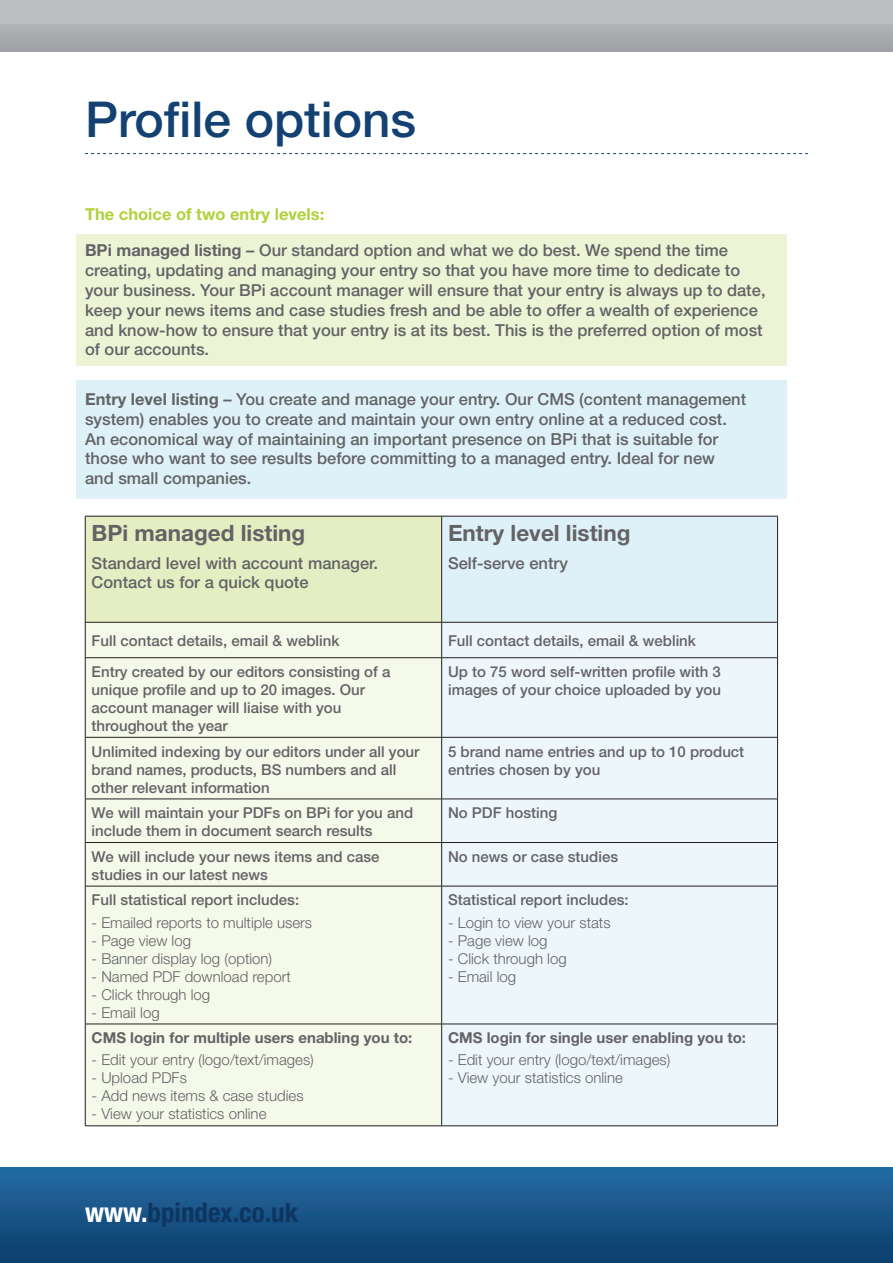
<style>
.page{position:relative;width:893px;height:1263px;background:#fff}
.page>*{position:absolute;margin:0;border:0;box-sizing:border-box;transform-origin:0 0}
.t1{font:500 49.5px "Helvetica Neue LT Std";color:#124172}
.t2{font:700 condensed 27px "Helvetica Neue LT Std";color:#0d3661}
.t3{font:700 22.5px "Helvetica Neue LT Std";color:#636366}
.t4{font:500 16.5px/19.8px "Helvetica Neue LT Std";color:#636366}
.t5{font:700 16.5px "Helvetica Neue LT Std";color:#b0d13a}
.t6{font:500 15px/18px "Helvetica Neue LT Std";color:#636366}
.t7{font:300 15px "Helvetica Neue LT Std";color:#636366}
.t8{font:700 15px "Helvetica Neue LT Std";color:#636366}
.s1{font-weight:700}
.s2{color:#fff}
</style>
<div class="page">
<div style="left:77px;top:235px;width:710px;height:131px;background:#ecf4d5"></div>
<div style="left:77px;top:381px;width:710px;height:118px;background:#def0f8"></div>
<div style="left:0;top:1167px;width:893px;height:96px;background:linear-gradient(to bottom,#246ba3,#0c3e6d)"></div>
<div style="left:0;top:0;width:893px;height:52px;background:#bcbdc0"></div>
<div style="left:0;top:25px;width:893px;height:26px;background:#a8aaad"></div>
<svg style="left:85px;top:153px;width:723px;height:1px"></svg>
<div style="left:85px;top:516px;width:357px;height:106px;background:#e4eec2"></div>
<div style="left:442px;top:516px;width:336px;height:106px;background:#def0f8"></div>
<div style="left:86px;top:623px;width:355px;height:502px;background:#f5f9e9"></div>
<div style="left:442px;top:623px;width:335px;height:502px;background:#edf7fb"></div>
<hr style="left:85px;top:516px;width:357px;height:1px;background:#231f20">
<hr style="left:85px;top:516px;width:1px;height:106px;background:#231f20">
<hr style="left:442px;top:516px;width:336px;height:1px;background:#231f20">
<hr style="left:441px;top:516px;width:1px;height:106px;background:#231f20">
<hr style="left:777px;top:516px;width:1px;height:106px;background:#231f20">
<hr style="left:85px;top:622px;width:357px;height:1px;background:#231f20">
<hr style="left:85px;top:622px;width:1px;height:35px;background:#231f20">
<hr style="left:442px;top:622px;width:336px;height:1px;background:#231f20">
<hr style="left:441px;top:622px;width:1px;height:35px;background:#231f20">
<hr style="left:777px;top:622px;width:1px;height:35px;background:#231f20">
<hr style="left:85px;top:657px;width:357px;height:1px;background:#231f20">
<hr style="left:85px;top:658px;width:1px;height:79px;background:#231f20">
<hr style="left:442px;top:657px;width:336px;height:1px;background:#231f20">
<hr style="left:441px;top:658px;width:1px;height:79px;background:#231f20">
<hr style="left:777px;top:658px;width:1px;height:79px;background:#231f20">
<hr style="left:85px;top:737px;width:357px;height:1px;background:#231f20">
<hr style="left:85px;top:737px;width:1px;height:62px;background:#231f20">
<hr style="left:442px;top:737px;width:336px;height:1px;background:#231f20">
<hr style="left:441px;top:737px;width:1px;height:62px;background:#231f20">
<hr style="left:777px;top:737px;width:1px;height:62px;background:#231f20">
<hr style="left:85px;top:799px;width:357px;height:1px;background:#231f20">
<hr style="left:85px;top:799px;width:1px;height:43px;background:#231f20">
<hr style="left:442px;top:799px;width:336px;height:1px;background:#231f20">
<hr style="left:441px;top:799px;width:1px;height:43px;background:#231f20">
<hr style="left:777px;top:799px;width:1px;height:43px;background:#231f20">
<hr style="left:85px;top:842px;width:357px;height:1px;background:#231f20">
<hr style="left:85px;top:843px;width:1px;height:43px;background:#231f20">
<hr style="left:442px;top:842px;width:336px;height:1px;background:#231f20">
<hr style="left:441px;top:843px;width:1px;height:43px;background:#231f20">
<hr style="left:777px;top:843px;width:1px;height:43px;background:#231f20">
<hr style="left:85px;top:886px;width:357px;height:1px;background:#231f20">
<hr style="left:85px;top:886px;width:1px;height:138px;background:#231f20">
<hr style="left:442px;top:886px;width:336px;height:1px;background:#231f20">
<hr style="left:441px;top:886px;width:1px;height:138px;background:#231f20">
<hr style="left:777px;top:886px;width:1px;height:138px;background:#231f20">
<hr style="left:85px;top:1024px;width:357px;height:1px;background:#231f20">
<hr style="left:85px;top:1024px;width:1px;height:102px;background:#231f20">
<hr style="left:442px;top:1024px;width:336px;height:1px;background:#231f20">
<hr style="left:441px;top:1024px;width:1px;height:102px;background:#231f20">
<hr style="left:777px;top:1024px;width:1px;height:102px;background:#231f20">
<hr style="left:85px;top:1125px;width:357px;height:1px;background:#231f20">
<hr style="left:442px;top:1125px;width:336px;height:1px;background:#231f20">
<p class="t1" style="left:85px;top:89px;width:333px">Profile options</p>
<p class="t5" style="left:85px;top:203px;width:241px">The choice of two entry levels:</p>
<p class="t4" style="left:85px;top:240px;width:682px"><span class="s1">BPi managed listing</span> – Our standard option and what we do best. We spend the time creating, updating and managing your entry so that you have more time to dedicate to your business. Your BPi account manager will ensure that your entry is always up to date, keep your news items and case studies fresh and be able to offer a wealth of experience and know-how to ensure that your entry is at its best. This is the preferred option of most of our accounts.</p>
<p class="t4" style="left:85px;top:389px;width:663px"><span class="s1">Entry level listing</span> – You create and manage your entry. Our CMS (content management system) enables you to create and maintain your own entry online at a reduced cost.<br>An economical way of maintaining an important presence on BPi that is suitable for those who want to see results before committing to a managed entry. Ideal for new and small companies.</p>
<p class="t3" style="left:92px;top:519px;width:215px">BPi managed listing</p>
<p class="t4" style="left:92px;top:553px;width:288px">Standard level with account manager.</p>
<p class="t4" style="left:92px;top:572px;width:219px">Contact us for a quick quote</p>
<p class="t3" style="left:448px;top:519px;width:184px">Entry level listing</p>
<p class="t4" style="left:448px;top:553px;width:121px">Self-serve entry</p>
<p class="t6" style="left:92px;top:632px;width:249px">Full contact details, email &amp; weblink</p>
<p class="t6" style="left:448px;top:632px;width:249px">Full contact details, email &amp; weblink</p>
<p class="t6" style="left:92px;top:662px;width:300px">Entry created by our editors consisting of a unique profile and up to 20 images. Our</p>
<p class="t6" style="left:92px;top:698px;width:251px">account manager will liaise with you</p>
<p class="t6" style="left:92px;top:716px;width:138px">throughout the year</p>
<p class="t6" style="left:448px;top:662px;width:274px">Up to 75 word self-written profile with 3 images of your choice uploaded by you</p>
<p class="t6" style="left:92px;top:742px;width:329px">Unlimited indexing by our editors under all your brand names, products, BS numbers and all other relevant information</p>
<p class="t6" style="left:448px;top:742px;width:298px">5 brand name entries and up to 10 product entries chosen by you</p>
<p class="t6" style="left:92px;top:804px;width:323px">We will maintain your PDFs on BPi for you and include them in document search results</p>
<p class="t6" style="left:448px;top:804px;width:111px">No PDF hosting</p>
<p class="t6" style="left:92px;top:847px;width:289px">We will include your news items and case</p>
<p class="t6" style="left:92px;top:865px;width:178px">studies in our latest news</p>
<p class="t6" style="left:448px;top:847px;width:172px">No news or case studies</p>
<p class="t6" style="left:92px;top:891px;width:209px">Full statistical report includes:</p>
<p class="t7" style="left:92px;top:913px;width:222px">- Emailed reports to multiple users</p>
<p class="t7" style="left:92px;top:931px;width:101px">- Page view log</p>
<p class="t7" style="left:92px;top:949px;width:182px">- Banner display log (option)</p>
<p class="t7" style="left:92px;top:967px;width:201px">- Named PDF download report</p>
<p class="t7" style="left:92px;top:985px;width:120px">- Click through log</p>
<p class="t7" style="left:92px;top:1003px;width:70px">- Email log</p>
<p class="t8" style="left:92px;top:1028px;width:322px">CMS login for multiple users enabling you to:</p>
<p class="t7" style="left:92px;top:1051px;width:224px">- Edit your entry (logo/text/images)</p>
<p class="t7" style="left:92px;top:1069px;width:97px">- Upload PDFs</p>
<p class="t7" style="left:92px;top:1087px;width:213px">- Add news items &amp; case studies</p>
<p class="t7" style="left:92px;top:1105px;width:176px">- View your statistics online</p>
<p class="t2" style="left:85px;top:1196px;width:215px"><span class="s2">www.</span>bpindex.co.uk</p>
<p class="t6" style="left:448px;top:891px;width:182px">Statistical report includes:</p>
<p class="t7" style="left:448px;top:913px;width:164px">- Login to view your stats</p>
<p class="t7" style="left:448px;top:931px;width:101px">- Page view log</p>
<p class="t7" style="left:448px;top:949px;width:120px">- Click through log</p>
<p class="t7" style="left:448px;top:967px;width:70px">- Email log</p>
<p class="t8" style="left:448px;top:1028px;width:300px">CMS login for single user enabling you to:</p>
<p class="t7" style="left:448px;top:1051px;width:224px">- Edit your entry (logo/text/images)</p>
<p class="t7" style="left:448px;top:1069px;width:176px">- View your statistics online</p>
</div>
